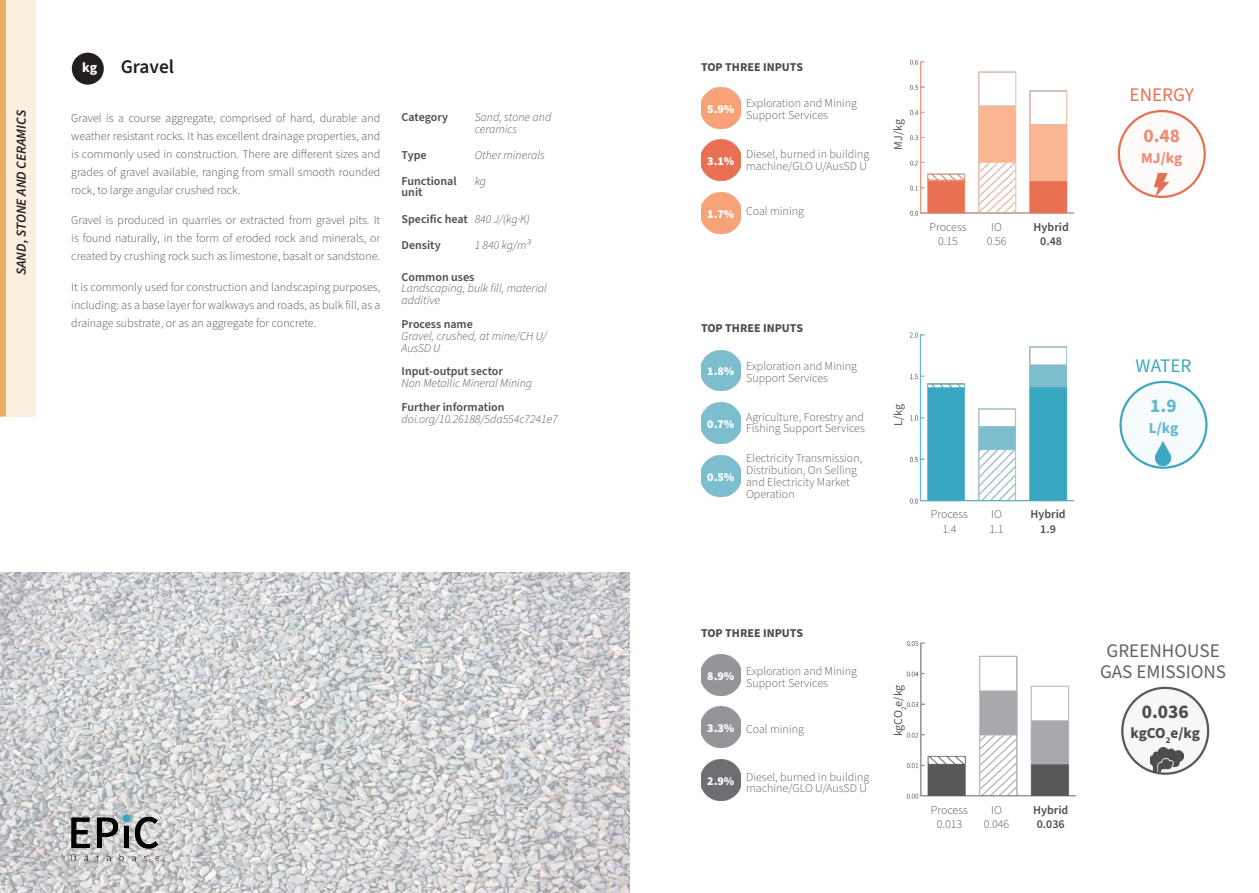
<style>
.page{position:relative;width:1259px;height:893px;background:#fff}
.page>*{position:absolute;margin:0;border:0;box-sizing:border-box;transform-origin:0 0}
.Mat-H1{font:600 19.35px "Source Sans Pro";color:#231f20}
.Mat-Coefficient_vals{font:700 19.35px "Source Sans Pro";color:#4f4c4d}
.t1{font:700 19.35px "Source Sans Pro";color:#ec8d75}
.t2{font:700 19.35px "Source Sans Pro";color:#65b9ce}
.Mat-H3{font:19.2px/20.5px "Source Sans Pro";color:#656263;text-align:center}
.Mat-H3-2{font:19.2px "Source Sans Pro";color:#e77052}
.Mat-H3-3{font:19.2px "Source Sans Pro";color:#3fa7c2}
.t3{font:700 15.3px "Source Sans Pro";letter-spacing:-.01em;color:#4f4c4d}
.t4{font:700 15.3px "Source Sans Pro";color:#ec8d75}
.t5{font:700 15.3px "Source Sans Pro";color:#65b9ce}
.Mat-H2{font:700 13.95px "Source Sans Pro";color:#fff}
.t6{font:italic 600 13.8px "Source Sans Pro";color:#231f20}
.Paragraph_Style_4{font:300 12px/18px "Source Sans Pro";color:#4f4c4d;text-align:justify}
.Mat-Bullets{font:300 12px/11.9px "Source Sans Pro";color:#57585a}
.Mat-Small_text{font:italic 300 12px/11.9px "Source Sans Pro";color:#4f4c4d}
.Mat-Paragraph{font:300 12px/14.2px "Source Sans Pro";color:#4f4c4d;text-align:center}
.Mat-Small_text-2{font:600 12px/11.9px "Source Sans Pro";color:#4f4c4d}
.Mat-H4{font:700 12px "Source Sans Pro";color:#4f4c4d}
.Mat-Coefficient_vals-2{font:900 12px "Source Sans Pro";color:#fff}
.Mat-Paragraph-2{font:600 12px/14.2px "Source Sans Pro";color:#4f4c4d;text-align:center}
.Mat-graph_text{font:12px "Source Sans Pro";letter-spacing:-.01em;color:#57585a}
.s1{font-weight:600;font-style:normal}
</style>
<div class="page">
<div style="left:72px;top:53px;width:32px;height:32px;background:#231f20;border-radius:50%"></div>
<img style="left:0;top:573px;width:629px;height:320px">
<img style="left:71px;top:813px;width:87px;height:49px">
<div style="left:1119px;top:111px;width:85px;height:86px;background:#fefbfa;border-radius:50%"></div>
<div style="left:1117px;top:110px;width:88px;height:88px;border:2px solid #e77052;border-radius:50%"></div>
<img style="left:1155px;top:173px;width:13px;height:23px">
<div style="left:1122px;top:688px;width:86px;height:86px;background:#f7f7f8;border-radius:50%"></div>
<div style="left:1121px;top:687px;width:88px;height:88px;border:2px solid #57585a;border-radius:50%"></div>
<img style="left:1150px;top:748px;width:33px;height:23px">
<div style="left:1120px;top:382px;width:86px;height:86px;background:#f6fbfe;border-radius:50%"></div>
<div style="left:1119px;top:381px;width:88px;height:88px;border:2px solid #3fa7c2;border-radius:50%"></div>
<img style="left:1155px;top:442px;width:15px;height:23px">
<img style="left:701px;top:402px;width:39px;height:41px">
<img style="left:701px;top:455px;width:39px;height:41px">
<img style="left:701px;top:350px;width:39px;height:41px">
<img style="left:701px;top:707px;width:39px;height:41px">
<img style="left:701px;top:760px;width:39px;height:41px">
<img style="left:701px;top:654px;width:39px;height:41px">
<img style="left:701px;top:140px;width:39px;height:40px">
<img style="left:701px;top:193px;width:39px;height:40px">
<img style="left:701px;top:87px;width:39px;height:41px">
<img style="left:910px;top:59px;width:164px;height:157px">
<div style="left:923px;top:215px;width:164px;height:13px;background:#fff"></div>
<img style="left:906px;top:641px;width:170px;height:158px">
<div style="left:925px;top:798px;width:162px;height:12px;background:#fff"></div>
<img style="left:909px;top:332px;width:165px;height:172px">
<div style="left:921px;top:502px;width:166px;height:13px;background:#fff"></div>
<div style="left:0;top:0;width:36px;height:416px;background:#fbefe0"></div>
<div style="left:0;top:0;width:6px;height:416px;background:#ecae65"></div>
<p class="t6" style="left:12px;top:275px;width:166px;rotate:-90deg">SAND, STONE AND CERAMICS</p>
<p class="Mat-H1" style="left:121px;top:54px;width:55px">Gravel</p>
<p class="Paragraph_Style_4" style="left:71px;top:109px;width:310px">Gravel is a course aggregate, comprised of hard, durable and weather resistant rocks. It has excellent drainage properties, and is commonly used in construction. There are different sizes and grades of gravel available, ranging from small smooth rounded rock, to large angular crushed rock.</p>
<p class="Paragraph_Style_4" style="left:71px;top:212px;width:310px">Gravel is produced in quarries or extracted from gravel pits. It is found naturally, in the form of eroded rock and minerals, or created by crushing rock such as limestone, basalt or sandstone.</p>
<p class="Paragraph_Style_4" style="left:71px;top:278px;width:310px">It is commonly used for construction and landscaping purposes, including: as a base layer for walkways and roads, as bulk fill, as a drainage substrate, or as an aggregate for concrete.</p>
<p class="Mat-H2" style="left:82px;top:58px;width:17px">kg</p>
<p class="Mat-Small_text-2" style="left:401px;top:111px;width:48px">Category</p>
<p class="Mat-Small_text" style="left:475px;top:111px;width:78px">Sand, stone and ceramics</p>
<p class="Mat-Small_text-2" style="left:401px;top:150px;width:27px">Type</p>
<p class="Mat-Small_text" style="left:475px;top:150px;width:72px">Other minerals</p>
<p class="Mat-Small_text-2" style="left:401px;top:175px;width:57px">Functional unit</p>
<p class="Mat-Small_text" style="left:475px;top:175px;width:13px">kg</p>
<p class="Mat-Small_text-2" style="left:401px;top:214px;width:68px">Specific heat</p>
<p class="Mat-Small_text" style="left:475px;top:214px;width:57px">840 J/(kg·K)</p>
<p class="Mat-Small_text-2" style="left:401px;top:239px;width:40px">Density</p>
<p class="Mat-Small_text" style="left:475px;top:239px;width:58px">1 840 kg/m³</p>
<p class="Mat-Small_text" style="left:401px;top:271px;width:147px"><span class="s1">Common uses<br></span>Landscaping, bulk fill, material additive</p>
<p class="Mat-Small_text" style="left:401px;top:318px;width:147px"><span class="s1">Process name<br></span>Gravel, crushed, at mine/CH U/<br>AusSD U</p>
<p class="Mat-Small_text" style="left:401px;top:366px;width:132px"><span class="s1">Input-output sector<br></span>Non Metallic Mineral Mining</p>
<p class="Mat-Small_text" style="left:401px;top:401px;width:158px"><span class="s1">Further information </span>doi.org/10.26188/5da554c7241e7</p>
<p class="Mat-H4" style="left:701px;top:59px;width:104px">TOP THREE INPUTS</p>
<p class="Mat-Coefficient_vals-2" style="left:707px;top:100px;width:29px">5.9%</p>
<p class="Mat-Coefficient_vals-2" style="left:707px;top:153px;width:29px">3.1%</p>
<p class="Mat-Bullets" style="left:746px;top:97px;width:112px">Exploration and Mining<br>Support Services</p>
<p class="Mat-Bullets" style="left:746px;top:148px;width:125px">Diesel, burned in building machine/GLO U/AusSD U</p>
<p class="Mat-Coefficient_vals-2" style="left:707px;top:206px;width:29px">1.7%</p>
<p class="Mat-Bullets" style="left:746px;top:205px;width:59px">Coal mining</p>
<p class="Mat-graph_text" style="left:890px;top:150px;width:32px;rotate:-90deg">MJ/kg</p>
<p class="Mat-Paragraph" style="left:929px;top:220px;width:39px">Process<br>0.15</p>
<p class="Mat-Paragraph" style="left:986px;top:220px;width:21px">IO<br>0.56</p>
<p class="Mat-Paragraph-2" style="left:1033px;top:220px;width:37px">Hybrid<br>0.48</p>
<p class="Mat-H4" style="left:701px;top:320px;width:104px">TOP THREE INPUTS</p>
<p class="Mat-Coefficient_vals-2" style="left:707px;top:363px;width:29px">1.8%</p>
<p class="Mat-Coefficient_vals-2" style="left:707px;top:415px;width:29px">0.7%</p>
<p class="Mat-Coefficient_vals-2" style="left:707px;top:468px;width:29px">0.5%</p>
<p class="Mat-Bullets" style="left:746px;top:360px;width:112px">Exploration and Mining<br>Support Services</p>
<p class="Mat-Bullets" style="left:746px;top:411px;width:120px">Agriculture, Forestry and<br>Fishing Support Services</p>
<p class="Mat-Bullets" style="left:746px;top:453px;width:118px">Electricity Transmission,<br>Distribution, On Selling and Electricity Market<br>Operation</p>
<p class="Mat-graph_text" style="left:890px;top:426px;width:23px;rotate:-90deg">L/kg</p>
<p class="Mat-Paragraph" style="left:931px;top:508px;width:39px">Process<br>1.4</p>
<p class="Mat-Paragraph" style="left:989px;top:508px;width:16px;text-align:left">IO<br>1.1</p>
<p class="Mat-Paragraph-2" style="left:1030px;top:508px;width:37px">Hybrid<br>1.9</p>
<p class="Mat-H3-2" style="left:1129px;top:82px;width:66px">ENERGY</p>
<p class="t1" style="left:1143px;top:122px;width:38px">0.48</p>
<p class="t4" style="left:1141px;top:147px;width:43px">MJ/kg</p>
<p class="Mat-H3-3" style="left:1135px;top:353px;width:57px">WATER</p>
<p class="t2" style="left:1150px;top:393px;width:28px">1.9</p>
<p class="t5" style="left:1148px;top:418px;width:31px">L/kg</p>
<p class="Mat-H4" style="left:701px;top:624px;width:104px">TOP THREE INPUTS</p>
<p class="Mat-Coefficient_vals-2" style="left:707px;top:667px;width:29px">8.9%</p>
<p class="Mat-Bullets" style="left:746px;top:665px;width:112px">Exploration and Mining<br>Support Services</p>
<p class="Mat-Coefficient_vals-2" style="left:707px;top:720px;width:29px">3.3%</p>
<p class="Mat-Bullets" style="left:746px;top:724px;width:59px">Coal mining</p>
<p class="Mat-Coefficient_vals-2" style="left:707px;top:773px;width:29px">2.9%</p>
<p class="Mat-Bullets" style="left:746px;top:771px;width:125px">Diesel, burned in building machine/GLO U/AusSD U</p>
<p class="Mat-graph_text" style="left:890px;top:736px;width:53px;rotate:-90deg">kgCO<sub>2</sub>e/kg</p>
<p class="Mat-Paragraph" style="left:931px;top:803px;width:39px">Process<br>0.013</p>
<p class="Mat-Paragraph" style="left:983px;top:803px;width:27px">IO<br>0.046</p>
<p class="Mat-Paragraph-2" style="left:1033px;top:803px;width:37px;text-align:left">Hybrid<br>0.036</p>
<p class="Mat-H3" style="left:1100px;top:641px;width:128px">GREENHOUSE<br>GAS EMISSIONS</p>
<p class="Mat-Coefficient_vals" style="left:1141px;top:699px;width:49px">0.036</p>
<p class="t3" style="left:1130px;top:723px;width:71px">kgCO<sub>2</sub>e/kg</p>
</div>
